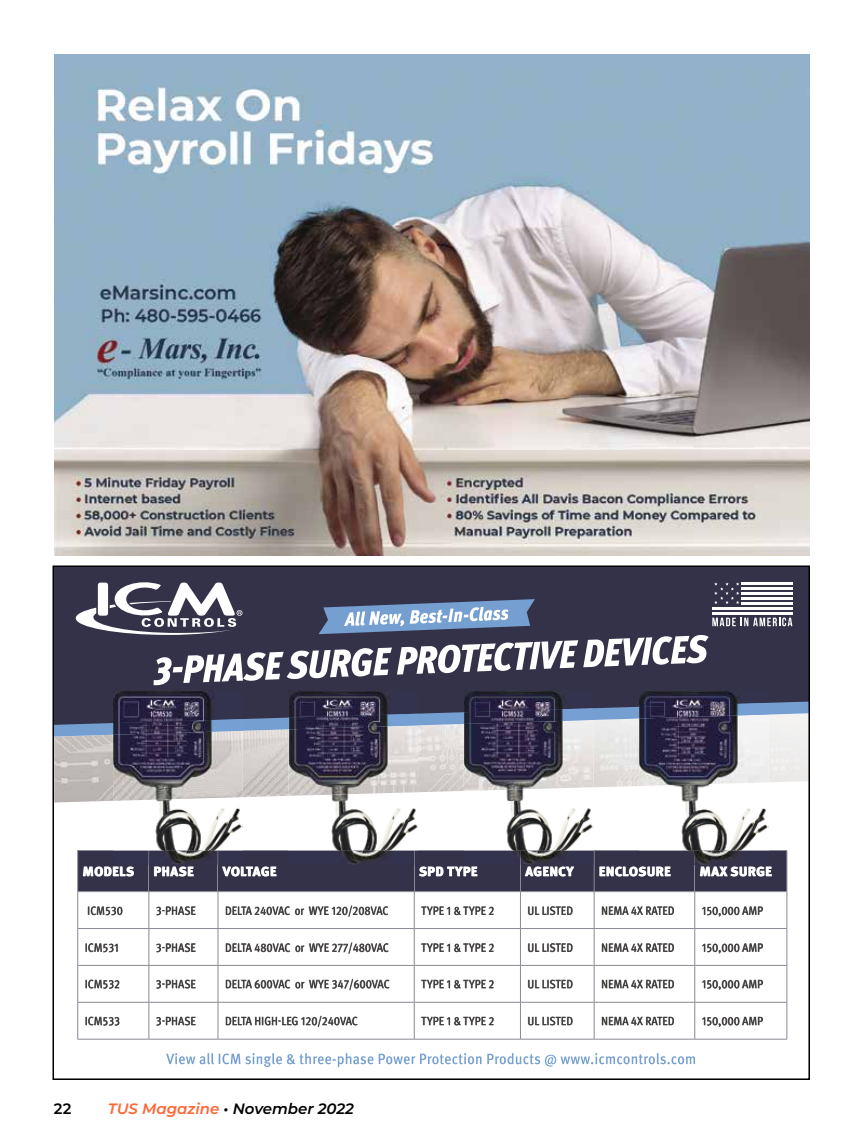
<style>
.page{position:relative;width:864px;height:1134px;background:#fff}
.page>*{position:absolute;margin:0;border:0;box-sizing:border-box;transform-origin:0 0}
.t1{font:italic 600 15px "Montserrat";color:#000}
.t2{font:600 15px "Montserrat";color:#000}
.t3{font:900 13.5px "Meta Pro";letter-spacing:.01em;color:#fff}
.t4{font:500 condensed 12px "Meta Pro";letter-spacing:.005em;color:#413e3e}
.s1{color:#ff6534}
</style>
<div class="page">
<svg style="left:78px;top:892px;width:709px;height:147px"></svg>
<hr style="left:77px;top:851px;width:1px;height:40px;background:#8a8a95">
<hr style="left:787px;top:851px;width:1px;height:40px;background:#8a8a95">
<hr style="left:77px;top:891px;width:72px;height:1px;background:#8a8a95">
<hr style="left:77px;top:892px;width:1px;height:36px;background:#8a8a95">
<hr style="left:149px;top:892px;width:1px;height:36px;background:#8a8a95">
<hr style="left:218px;top:892px;width:1px;height:36px;background:#8a8a95">
<hr style="left:787px;top:892px;width:1px;height:36px;background:#8a8a95">
<hr style="left:77px;top:928px;width:72px;height:1px;background:#8a8a95">
<hr style="left:77px;top:929px;width:1px;height:36px;background:#8a8a95">
<hr style="left:149px;top:928px;width:69px;height:1px;background:#8a8a95">
<hr style="left:149px;top:929px;width:1px;height:36px;background:#8a8a95">
<hr style="left:218px;top:928px;width:196px;height:1px;background:#8a8a95">
<hr style="left:218px;top:929px;width:1px;height:36px;background:#8a8a95">
<hr style="left:414px;top:929px;width:1px;height:36px;background:#8a8a95">
<hr style="left:520px;top:929px;width:1px;height:36px;background:#8a8a95">
<hr style="left:594px;top:929px;width:1px;height:36px;background:#8a8a95">
<hr style="left:695px;top:928px;width:92px;height:1px;background:#8a8a95">
<hr style="left:695px;top:929px;width:1px;height:36px;background:#8a8a95">
<hr style="left:787px;top:929px;width:1px;height:36px;background:#8a8a95">
<hr style="left:77px;top:965px;width:72px;height:1px;background:#8a8a95">
<hr style="left:77px;top:966px;width:1px;height:36px;background:#8a8a95">
<hr style="left:149px;top:965px;width:69px;height:1px;background:#8a8a95">
<hr style="left:149px;top:966px;width:1px;height:36px;background:#8a8a95">
<hr style="left:218px;top:965px;width:196px;height:1px;background:#8a8a95">
<hr style="left:218px;top:966px;width:1px;height:36px;background:#8a8a95">
<hr style="left:414px;top:965px;width:106px;height:1px;background:#8a8a95">
<hr style="left:414px;top:966px;width:1px;height:36px;background:#8a8a95">
<hr style="left:520px;top:965px;width:74px;height:1px;background:#8a8a95">
<hr style="left:520px;top:966px;width:1px;height:36px;background:#8a8a95">
<hr style="left:594px;top:965px;width:101px;height:1px;background:#8a8a95">
<hr style="left:594px;top:966px;width:1px;height:36px;background:#8a8a95">
<hr style="left:695px;top:965px;width:92px;height:1px;background:#8a8a95">
<hr style="left:695px;top:966px;width:1px;height:36px;background:#8a8a95">
<hr style="left:787px;top:966px;width:1px;height:36px;background:#8a8a95">
<hr style="left:77px;top:1002px;width:72px;height:1px;background:#8a8a95">
<hr style="left:77px;top:1003px;width:1px;height:36px;background:#8a8a95">
<hr style="left:149px;top:1002px;width:69px;height:1px;background:#8a8a95">
<hr style="left:149px;top:1003px;width:1px;height:36px;background:#8a8a95">
<hr style="left:218px;top:1002px;width:196px;height:1px;background:#8a8a95">
<hr style="left:218px;top:1003px;width:1px;height:36px;background:#8a8a95">
<hr style="left:414px;top:1002px;width:106px;height:1px;background:#8a8a95">
<hr style="left:414px;top:1003px;width:1px;height:36px;background:#8a8a95">
<hr style="left:520px;top:1002px;width:74px;height:1px;background:#8a8a95">
<hr style="left:520px;top:1003px;width:1px;height:36px;background:#8a8a95">
<hr style="left:594px;top:1002px;width:101px;height:1px;background:#8a8a95">
<hr style="left:594px;top:1003px;width:1px;height:36px;background:#8a8a95">
<hr style="left:695px;top:1002px;width:92px;height:1px;background:#8a8a95">
<hr style="left:695px;top:1003px;width:1px;height:36px;background:#8a8a95">
<hr style="left:787px;top:1003px;width:1px;height:36px;background:#8a8a95">
<hr style="left:77px;top:1039px;width:72px;height:1px;background:#8a8a95">
<hr style="left:149px;top:1039px;width:69px;height:1px;background:#8a8a95">
<hr style="left:218px;top:1039px;width:196px;height:1px;background:#8a8a95">
<hr style="left:414px;top:1039px;width:106px;height:1px;background:#8a8a95">
<hr style="left:520px;top:1039px;width:74px;height:1px;background:#8a8a95">
<hr style="left:594px;top:1039px;width:101px;height:1px;background:#8a8a95">
<hr style="left:695px;top:1039px;width:92px;height:1px;background:#8a8a95">
<hr style="left:414px;top:892px;width:1px;height:36px;background:#8a8a95">
<hr style="left:520px;top:892px;width:1px;height:36px;background:#8a8a95">
<hr style="left:594px;top:892px;width:1px;height:36px;background:#8a8a95">
<hr style="left:695px;top:892px;width:1px;height:36px;background:#8a8a95">
<hr style="left:414px;top:928px;width:106px;height:1px;background:#8a8a95">
<hr style="left:520px;top:928px;width:74px;height:1px;background:#8a8a95">
<hr style="left:594px;top:928px;width:101px;height:1px;background:#8a8a95">
<svg style="left:702px;top:1017px;width:61px;height:10px"></svg>
<svg style="left:602px;top:1017px;width:72px;height:9px"></svg>
<svg style="left:528px;top:1017px;width:44px;height:8px"></svg>
<svg style="left:422px;top:1017px;width:72px;height:8px"></svg>
<svg style="left:226px;top:1016px;width:132px;height:11px"></svg>
<svg style="left:156px;top:1017px;width:40px;height:9px"></svg>
<svg style="left:86px;top:1017px;width:33px;height:9px"></svg>
<svg style="left:702px;top:980px;width:61px;height:10px"></svg>
<svg style="left:602px;top:980px;width:72px;height:9px"></svg>
<svg style="left:528px;top:980px;width:44px;height:9px"></svg>
<svg style="left:422px;top:980px;width:72px;height:9px"></svg>
<svg style="left:226px;top:979px;width:163px;height:11px"></svg>
<svg style="left:156px;top:980px;width:40px;height:9px"></svg>
<svg style="left:86px;top:980px;width:33px;height:9px"></svg>
<svg style="left:702px;top:943px;width:61px;height:10px"></svg>
<svg style="left:602px;top:943px;width:72px;height:9px"></svg>
<svg style="left:528px;top:943px;width:44px;height:9px"></svg>
<svg style="left:422px;top:943px;width:72px;height:9px"></svg>
<svg style="left:226px;top:942px;width:163px;height:11px"></svg>
<svg style="left:156px;top:943px;width:40px;height:9px"></svg>
<svg style="left:86px;top:943px;width:32px;height:9px"></svg>
<svg style="left:702px;top:906px;width:61px;height:10px"></svg>
<svg style="left:602px;top:906px;width:72px;height:9px"></svg>
<svg style="left:528px;top:906px;width:44px;height:9px"></svg>
<svg style="left:422px;top:906px;width:72px;height:9px"></svg>
<svg style="left:226px;top:906px;width:162px;height:10px"></svg>
<svg style="left:156px;top:906px;width:40px;height:9px"></svg>
<svg style="left:88px;top:906px;width:34px;height:9px"></svg>
<img style="left:55px;top:737px;width:584px;height:66px">
<div style="left:55px;top:569px;width:752px;height:133px;background:#343249"></div>
<svg style="left:55px;top:702px;width:752px;height:35px;background:#8592a9"></svg>
<hr style="left:742px;top:582px;width:51px;height:3px;background:#fff">
<hr style="left:742px;top:587px;width:51px;height:3px;background:#fff">
<hr style="left:742px;top:592px;width:51px;height:3px;background:#fff">
<hr style="left:742px;top:597px;width:51px;height:3px;background:#fff">
<hr style="left:742px;top:602px;width:51px;height:3px;background:#fff">
<hr style="left:712px;top:607px;width:81px;height:3px;background:#fff">
<hr style="left:712px;top:612px;width:81px;height:3px;background:#fff">
<svg style="left:76px;top:578px;width:716px;height:107px"></svg>
<img style="left:639px;top:690px;width:130px;height:13px">
<img style="left:639px;top:786px;width:130px;height:65px">
<img style="left:639px;top:719px;width:130px;height:67px">
<img style="left:639px;top:703px;width:130px;height:16px">
<img style="left:464px;top:791px;width:129px;height:60px">
<img style="left:464px;top:724px;width:129px;height:67px">
<img style="left:464px;top:690px;width:129px;height:18px">
<img style="left:464px;top:708px;width:129px;height:16px">
<img style="left:288px;top:796px;width:130px;height:55px">
<img style="left:288px;top:729px;width:130px;height:67px">
<img style="left:288px;top:690px;width:130px;height:24px">
<img style="left:288px;top:714px;width:130px;height:15px">
<img style="left:113px;top:801px;width:130px;height:50px">
<svg style="left:78px;top:851px;width:709px;height:41px;background:#464559"></svg>
<img style="left:113px;top:735px;width:130px;height:66px">
<img style="left:113px;top:690px;width:130px;height:29px">
<img style="left:113px;top:719px;width:130px;height:16px">
<svg style="left:166px;top:1053px;width:529px;height:14px"></svg>
<img style="left:54px;top:54px;width:756px;height:501px">
<p class="t3" style="left:82px;top:861px;width:54px">MODELS</p>
<p class="t3" style="left:153px;top:861px;width:42px">PHASE</p>
<p class="t3" style="left:223px;top:861px;width:56px">VOLTAGE</p>
<p class="t3" style="left:419px;top:861px;width:60px">SPD TYPE</p>
<p class="t3" style="left:525px;top:861px;width:50px">AGENCY</p>
<p class="t3" style="left:599px;top:861px;width:74px">ENCLOSURE</p>
<p class="t3" style="left:699px;top:861px;width:74px">MAX SURGE</p>
<p class="t4" style="left:87px;top:901px;width:37px">ICM530</p>
<p class="t4" style="left:156px;top:901px;width:41px">3-PHASE</p>
<p class="t4" style="left:225px;top:901px;width:165px">DELTA 240VAC or WYE 120/208VAC</p>
<p class="t4" style="left:421px;top:901px;width:75px">TYPE 1 &amp; TYPE 2</p>
<p class="t4" style="left:528px;top:901px;width:47px">UL LISTED</p>
<p class="t4" style="left:601px;top:901px;width:75px">NEMA 4X RATED</p>
<p class="t4" style="left:702px;top:901px;width:63px">150,000 AMP</p>
<p class="t4" style="left:85px;top:938px;width:36px">ICM531</p>
<p class="t4" style="left:156px;top:938px;width:41px">3-PHASE</p>
<p class="t4" style="left:225px;top:938px;width:165px">DELTA 480VAC or WYE 277/480VAC</p>
<p class="t4" style="left:421px;top:938px;width:75px">TYPE 1 &amp; TYPE 2</p>
<p class="t4" style="left:528px;top:938px;width:47px">UL LISTED</p>
<p class="t4" style="left:601px;top:938px;width:75px">NEMA 4X RATED</p>
<p class="t4" style="left:702px;top:938px;width:63px">150,000 AMP</p>
<p class="t4" style="left:85px;top:975px;width:37px">ICM532</p>
<p class="t4" style="left:156px;top:975px;width:41px">3-PHASE</p>
<p class="t4" style="left:225px;top:975px;width:166px">DELTA 600VAC or WYE 347/600VAC</p>
<p class="t4" style="left:421px;top:975px;width:75px">TYPE 1 &amp; TYPE 2</p>
<p class="t4" style="left:528px;top:975px;width:47px">UL LISTED</p>
<p class="t4" style="left:601px;top:975px;width:75px">NEMA 4X RATED</p>
<p class="t4" style="left:702px;top:975px;width:63px">150,000 AMP</p>
<p class="t4" style="left:85px;top:1012px;width:37px">ICM533</p>
<p class="t4" style="left:156px;top:1012px;width:41px">3-PHASE</p>
<p class="t4" style="left:225px;top:1012px;width:134px">DELTA HIGH-LEG 120/240VAC</p>
<p class="t4" style="left:421px;top:1012px;width:75px">TYPE 1 &amp; TYPE 2</p>
<p class="t4" style="left:528px;top:1012px;width:47px">UL LISTED</p>
<p class="t4" style="left:601px;top:1012px;width:75px">NEMA 4X RATED</p>
<p class="t4" style="left:702px;top:1012px;width:63px">150,000 AMP</p>
<p class="t2" style="left:54px;top:1098px;width:19px">22</p>
<p class="t1" style="left:108px;top:1098px;width:248px"><span class="s1">TUS Magazine</span> • November 2022</p>
</div>
